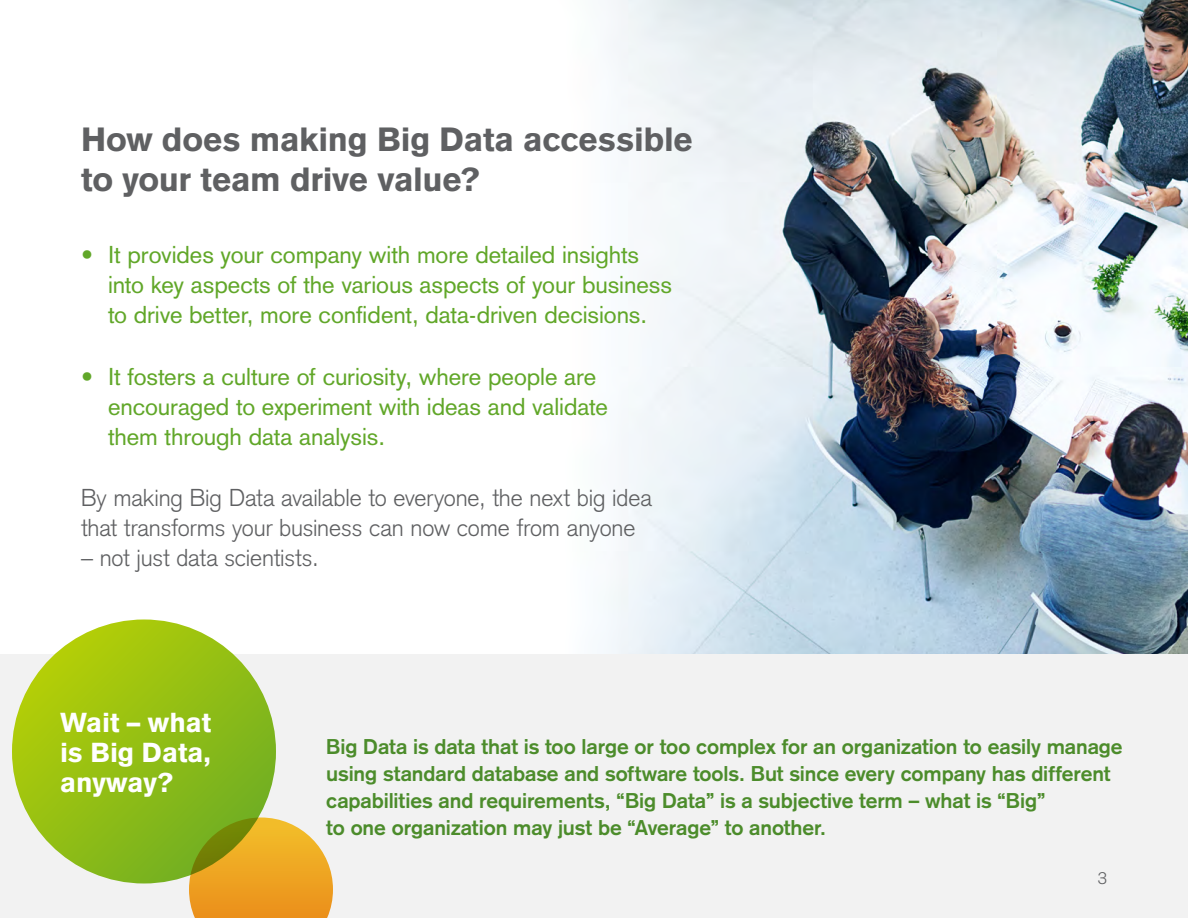
<style>
.page{position:relative;width:1188px;height:918px;background:#fff}
.page>*{position:absolute;margin:0;border:0;box-sizing:border-box;transform-origin:0 0}
.t1{font:900 33px/39.6px "Basic Commercial LT Pro";letter-spacing:-.005em;color:#5f6062}
.t2{font:900 27px/30px "Basic Commercial LT Pro";color:#fff;text-align:justify}
.t3{font:24px/30px "Basic Commercial LT Pro";letter-spacing:-.005em;color:#61a729}
.t4{font:300 24px/30px "Basic Commercial LT Pro";letter-spacing:-.005em;color:#5f6062}
.t5{font:700 21px/27px "Basic Commercial LT Pro";letter-spacing:-.005em;color:#4c8c2b}
.t6{font:300 16.5px "Basic Commercial LT Pro";color:#5f6062}
</style>
<div class="page">
<img style="left:603px;top:0;width:585px;height:654px">
<div style="left:0;top:654px;width:1188px;height:264px;background:#f2f2f2"></div>
<svg style="left:12px;top:620px;width:264px;height:264px;background:#93bf14"></svg>
<svg style="left:189px;top:818px;width:144px;height:100px;background:#d8a72f"></svg>
<h1 class="t1" style="left:81px;top:119px;width:614px">How does making Big Data accessible to your team drive value?</h1>
<p class="t3" style="left:108px;top:240px;width:565px;text-indent:-27px">• It provides your company with more detailed insights into key aspects of the various aspects of your business to drive better, more confident, data-driven decisions.</p>
<p class="t3" style="left:108px;top:361px;width:502px;text-indent:-27px">• It fosters a culture of curiosity, where people are encouraged to experiment with ideas and validate them through data analysis.</p>
<p class="t4" style="left:81px;top:483px;width:573px">By making Big Data available to everyone, the next big idea that transforms your business can now come from anyone</p>
<p class="t4" style="left:81px;top:543px;width:239px">– not just data scientists.</p>
<p class="t2" style="left:60px;top:707px;width:153px">Wait – what is Big Data, anyway?</p>
<p class="t5" style="left:326px;top:733px;width:798px">Big Data is data that is too large or too complex for an organization to easily manage using standard database and software tools. But since every company has different capabilities and requirements, “Big Data” is a subjective term – what is “Big”<br>to one organization may just be “Average” to another.</p>
<p class="t6" style="left:1098px;top:868px;width:11px">3</p>
</div>
